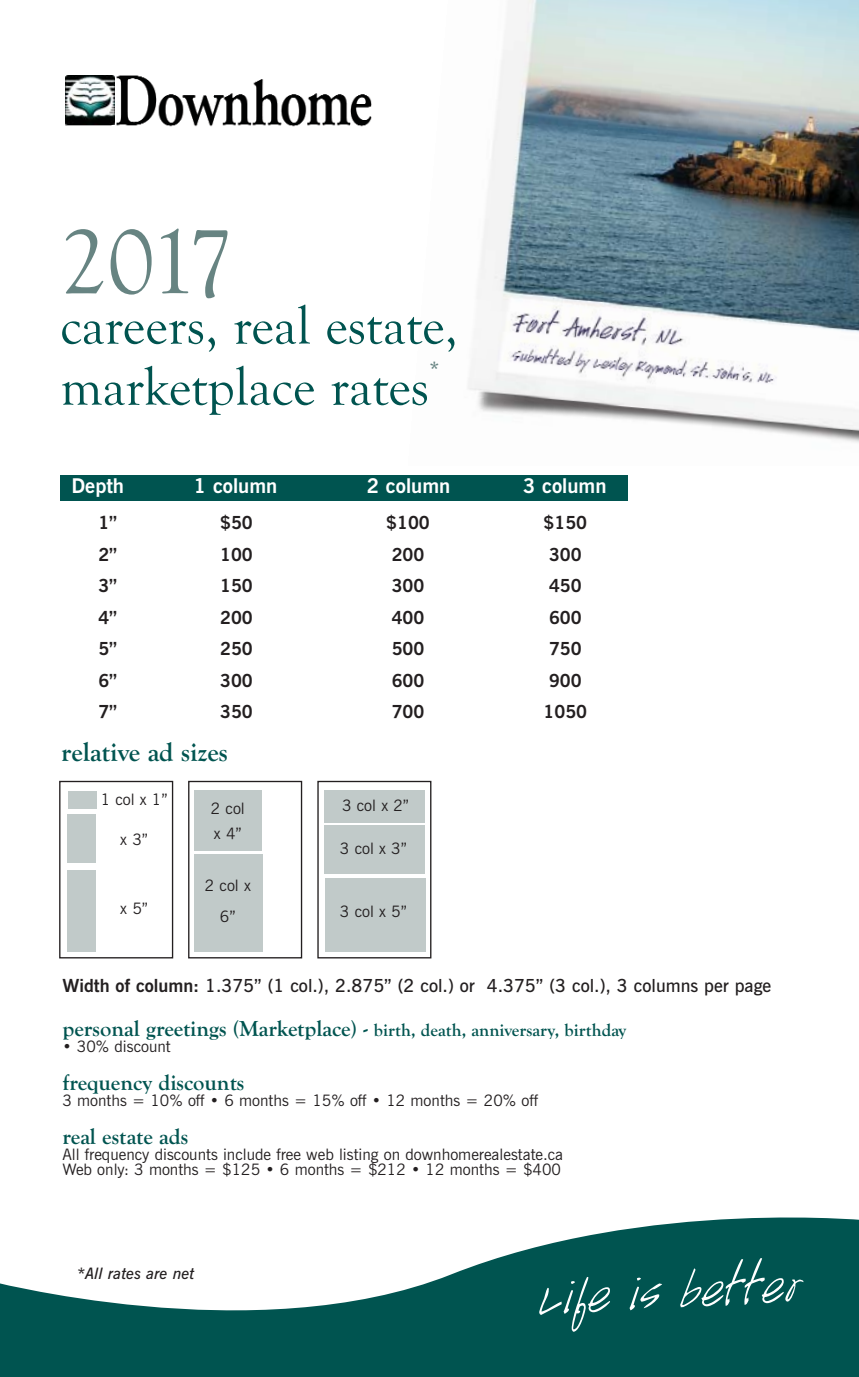
<style>
.page{position:relative;width:859px;height:1377px;background:#fff}
.page>*{position:absolute;margin:0;border:0;box-sizing:border-box;transform-origin:0 0}
.t1{font:94.5px "Goudy Old Style T";color:#678482}
.t2{font:65.25px "Hand Script";color:#fff}
.t3{font:54px/61.2px "Goudy Old Style T";color:#005450}
.t4{font:700 27px "Goudy Old Sty T";color:#005450}
.t5{font:700 22.5px "Goudy Old Sty T";color:#005450}
.t6{font:700 20.25px "News Gothic BT";color:#fff}
.t7{font:700 18px "News Gothic BT";color:#231f20}
.t8{font:600 18px "News Gothic BT";color:#231f20}
.t9{font:700 18px "Goudy Old Sty T";color:#005450}
.t10{font:15.75px/15.8px "News Gothic BT";color:#231f20}
.t11{font:italic 600 15.75px "News Gothic BT";color:#231f20}
.s1{font-weight:700}
.s2{font-size:22.5px}
</style>
<div class="page">
<img style="left:468px;top:0;width:391px;height:443px">
<img style="left:65px;top:75px;width:306px;height:52px">
<svg style="left:65px;top:75px;width:50px;height:50px"></svg>
<img style="left:66px;top:76px;width:48px;height:48px">
<svg style="left:0;top:1217px;width:859px;height:160px;fill:#005450"></svg>
<div style="left:60px;top:475px;width:567px;height:26px;background:#005450"></div>
<div style="left:59px;top:781px;width:114px;height:177px;border:1px solid #231f20"></div>
<div style="left:188px;top:781px;width:114px;height:177px;border:1px solid #231f20"></div>
<div style="left:317px;top:781px;width:114px;height:177px;border:1px solid #231f20"></div>
<div style="left:325px;top:791px;width:100px;height:32px;background:#c1cac9"></div>
<div style="left:68px;top:791px;width:28px;height:17px;background:#c1cac9"></div>
<div style="left:67px;top:814px;width:29px;height:49px;background:#c1cac9"></div>
<div style="left:67px;top:870px;width:29px;height:81px;background:#c1cac9"></div>
<div style="left:194px;top:791px;width:68px;height:60px;background:#c1cac9"></div>
<div style="left:194px;top:854px;width:68px;height:98px;background:#c1cac9"></div>
<div style="left:324px;top:826px;width:101px;height:48px;background:#c1cac9"></div>
<div style="left:325px;top:878px;width:100px;height:74px;background:#c1cac9"></div>
<h1 class="t1" style="left:60px;top:205px;width:176px">2017</h1>
<h3 class="t3" style="left:60px;top:294px;width:399px">careers, real estate, marketplace rates<sup>*</sup></h3>
<p class="t6" style="left:71px;top:479px;width:54px">Depth</p>
<p class="t6" style="left:194px;top:479px;width:85px">1 column</p>
<p class="t6" style="left:367px;top:479px;width:85px">2 column</p>
<p class="t6" style="left:523px;top:479px;width:85px">3 column</p>
<p class="t7" style="left:98px;top:516px;width:20px">1”</p>
<p class="t7" style="left:220px;top:516px;width:34px">$50</p>
<p class="t7" style="left:386px;top:516px;width:45px">$100</p>
<p class="t7" style="left:543px;top:516px;width:45px">$150</p>
<p class="t7" style="left:98px;top:548px;width:20px">2”</p>
<p class="t7" style="left:220px;top:548px;width:34px">100</p>
<p class="t7" style="left:391px;top:548px;width:34px">200</p>
<p class="t7" style="left:549px;top:548px;width:34px">300</p>
<p class="t7" style="left:98px;top:579px;width:20px">3”</p>
<p class="t7" style="left:220px;top:579px;width:34px">150</p>
<p class="t7" style="left:391px;top:579px;width:34px">300</p>
<p class="t7" style="left:549px;top:579px;width:34px">450</p>
<p class="t7" style="left:98px;top:611px;width:20px">4”</p>
<p class="t7" style="left:220px;top:611px;width:34px">200</p>
<p class="t7" style="left:391px;top:611px;width:34px">400</p>
<p class="t7" style="left:549px;top:611px;width:34px">600</p>
<p class="t7" style="left:98px;top:642px;width:20px">5”</p>
<p class="t7" style="left:220px;top:642px;width:34px">250</p>
<p class="t7" style="left:391px;top:642px;width:34px">500</p>
<p class="t7" style="left:549px;top:642px;width:34px">750</p>
<p class="t7" style="left:98px;top:674px;width:20px">6”</p>
<p class="t7" style="left:220px;top:674px;width:34px">300</p>
<p class="t7" style="left:391px;top:674px;width:34px">600</p>
<p class="t7" style="left:549px;top:674px;width:34px">900</p>
<p class="t7" style="left:98px;top:705px;width:20px">7”</p>
<p class="t7" style="left:220px;top:705px;width:34px">350</p>
<p class="t7" style="left:391px;top:705px;width:34px">700</p>
<p class="t7" style="left:543px;top:705px;width:45px">1050</p>
<h3 class="t4" style="left:61px;top:742px;width:168px">relative ad sizes</h3>
<p class="t10" style="left:101px;top:792px;width:69px">1 col x 1”</p>
<p class="t10" style="left:120px;top:833px;width:29px">x 3”</p>
<p class="t10" style="left:120px;top:902px;width:29px">x 5”</p>
<p class="t10" style="left:211px;top:798px;width:35px;line-height:24.8px">2 col x 4”</p>
<p class="t10" style="left:205px;top:871px;width:47px;line-height:31.5px;text-align:center">2 col x<br>6”</p>
<p class="t10" style="left:342px;top:798px;width:69px">3 col x 2”</p>
<p class="t10" style="left:340px;top:842px;width:69px">3 col x 3”</p>
<p class="t10" style="left:340px;top:905px;width:69px">3 col x 5”</p>
<p class="t8" style="left:62px;top:979px;width:710px"><span class="s1">Width of column:</span> 1.375” (1 col.), 2.875” (2 col.) or 4.375” (3 col.), 3 columns per page</p>
<p class="t9" style="left:62px;top:1023px;width:565px"><span class="s2">personal greetings (Marketplace) -</span> birth, death, anniversary, birthday</p>
<p class="t10" style="left:62px;top:1040px;width:110px">• 30% discount</p>
<h3 class="t5" style="left:62px;top:1074px;width:183px">frequency discounts</h3>
<p class="t10" style="left:62px;top:1094px;width:477px">3 months = 10% off • 6 months = 15% off • 12 months = 20% off</p>
<h3 class="t5" style="left:62px;top:1128px;width:127px">real estate ads</h3>
<p class="t10" style="left:62px;top:1148px;width:502px">All frequency discounts include free web listing on downhomerealestate.ca<br>Web only: 3 months = $125 • 6 months = $212 • 12 months = $400</p>
<p class="t11" style="left:77px;top:1268px;width:119px">*All rates are net</p>
<h2 class="t2" style="left:536px;top:1254px;width:265px;rotate:-3deg">Life is better</h2>
</div>
